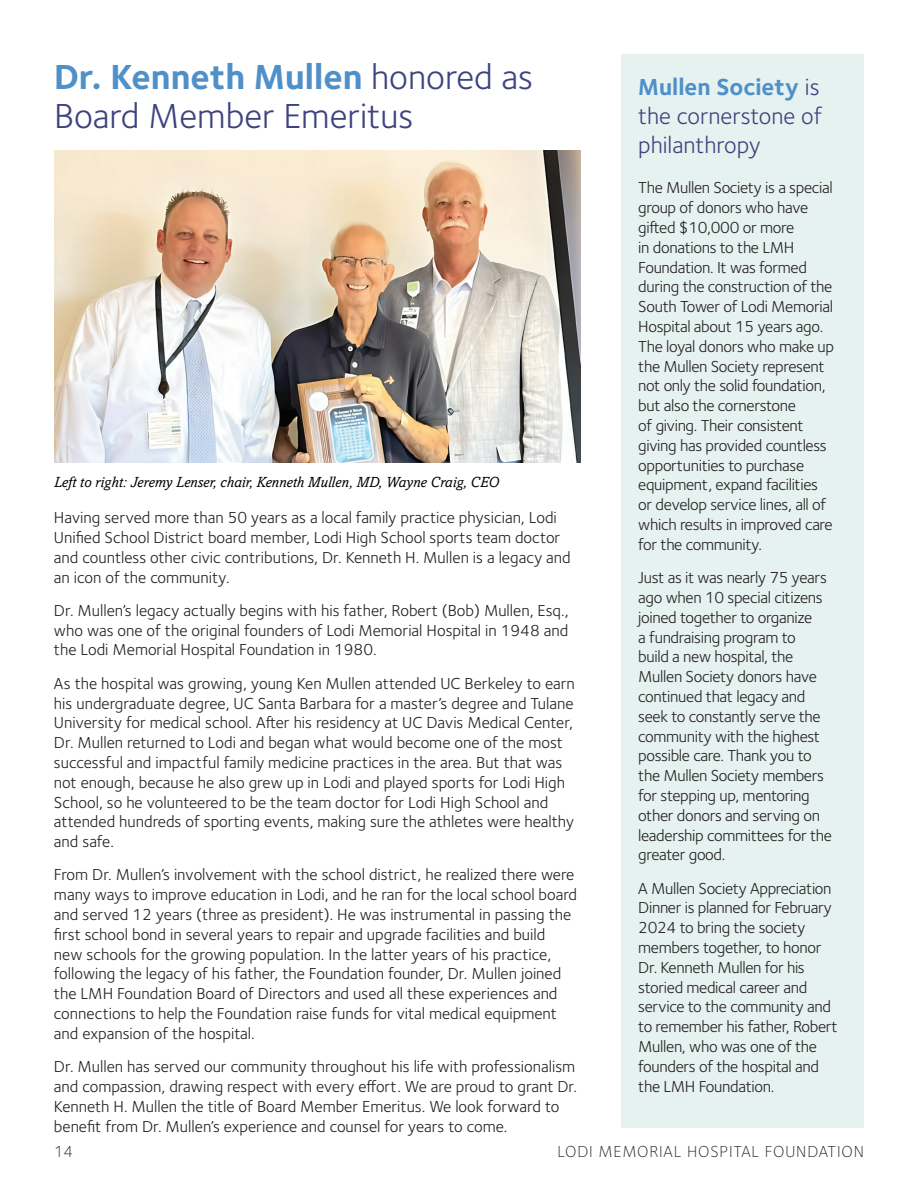
<style>
.page{position:relative;width:918px;height:1188px;background:#fff}
.page>*{position:absolute;margin:0;border:0;box-sizing:border-box;transform-origin:0 0}
.t1{font:36px/39px "Foundry Sterling";color:#3e437f}
.t2{font:24px/28.8px "Foundry Sterling";color:#3e437f;text-align:justify}
.t3{font:16.5px/19.8px "Foundry Sterling";color:#231f20}
.t4{font:16.5px/19.8px "Foundry Sterling";letter-spacing:-.02em;color:#231f20}
.t5{font:300 16.5px "Foundry Sterling";letter-spacing:.05em;color:#231f20}
.t6{font:italic 15px "Amasis MT Std";color:#000}
.s1{font-weight:700;color:#4f90c9}
</style>
<div class="page">
<div style="left:621px;top:54px;width:243px;height:1074px;background:#e6f2f0"></div>
<img style="left:54px;top:151px;width:526px;height:312px">
<h1 class="t1" style="left:54px;top:57px;width:481px"><span class="s1">Dr. Kenneth Mullen</span> honored as<br>Board Member Emeritus</h1>
<p class="t6" style="left:54px;top:473px;width:447px">Left to right: Jeremy Lenser, chair, Kenneth Mullen, MD, Wayne Craig, CEO</p>
<p class="t3" style="left:54px;top:508px;width:518px">Having served more than 50 years as a local family practice physician, Lodi Unified School District board member, Lodi High School sports team doctor and countless other civic contributions, Dr. Kenneth H. Mullen is a legacy and an icon of the community.</p>
<p class="t3" style="left:54px;top:601px;width:516px;text-align:justify">Dr. Mullen’s legacy actually begins with his father, Robert (Bob) Mullen, Esq., who was one of the original founders of Lodi Memorial Hospital in 1948 and the Lodi Memorial Hospital Foundation in 1980.</p>
<p class="t3" style="left:54px;top:673px;width:522px">As the hospital was growing, young Ken Mullen attended UC Berkeley to earn his undergraduate degree, UC Santa Barbara for a master’s degree and Tulane University for medical school. After his residency at UC Davis Medical Center, Dr. Mullen returned to Lodi and began what would become one of the most successful and impactful family medicine practices in the area. But that was not enough, because he also grew up in Lodi and played sports for Lodi High School, so he volunteered to be the team doctor for Lodi High School and attended hundreds of sporting events, making sure the athletes were healthy and safe.</p>
<p class="t3" style="left:54px;top:865px;width:525px">From Dr. Mullen’s involvement with the school district, he realized there were many ways to improve education in Lodi, and he ran for the local school board and served 12 years (three as president). He was instrumental in passing the first school bond in several years to repair and upgrade facilities and build new schools for the growing population. In the latter years of his practice, following the legacy of his father, the Foundation founder, Dr. Mullen joined the LMH Foundation Board of Directors and used all these experiences and connections to help the Foundation raise funds for vital medical equipment and expansion of the hospital.</p>
<p class="t3" style="left:54px;top:1057px;width:525px">Dr. Mullen has served our community throughout his life with professionalism and compassion, drawing respect with every effort. We are proud to grant Dr.<br>Kenneth H. Mullen the title of Board Member Emeritus. We look forward to benefit from Dr. Mullen’s experience and counsel for years to come.</p>
<h2 class="t2" style="left:638px;top:73px;width:185px"><span class="s1">Mullen Society</span> is the cornerstone of philanthropy</h2>
<p class="t4" style="left:638px;top:178px;width:197px">The Mullen Society is a special group of donors who have gifted $10,000 or more<br>in donations to the LMH<br>Foundation. It was formed during the construction of the<br>South Tower of Lodi Memorial<br>Hospital about 15 years ago.<br>The loyal donors who make up the Mullen Society represent not only the solid foundation, but also the cornerstone<br>of giving. Their consistent giving has provided countless opportunities to purchase equipment, expand facilities or develop service lines, all of which results in improved care for the community.</p>
<p class="t4" style="left:638px;top:568px;width:195px">Just as it was nearly 75 years ago when 10 special citizens joined together to organize<br>a fundraising program to<br>build a new hospital, the<br>Mullen Society donors have continued that legacy and seek to constantly serve the community with the highest possible care. Thank you to the Mullen Society members for stepping up, mentoring other donors and serving on leadership committees for the greater good.</p>
<p class="t4" style="left:638px;top:878px;width:201px">A Mullen Society Appreciation<br>Dinner is planned for February<br>2024 to bring the society members together, to honor<br>Dr. Kenneth Mullen for his storied medical career and service to the community and to remember his father, Robert<br>Mullen, who was one of the founders of the hospital and the LMH Foundation.</p>
<p class="t5" style="left:54px;top:1142px;width:21px">14</p>
<p class="t5" style="left:558px;top:1142px;width:308px">LODI MEMORIAL HOSPITAL FOUNDATION</p>
</div>
